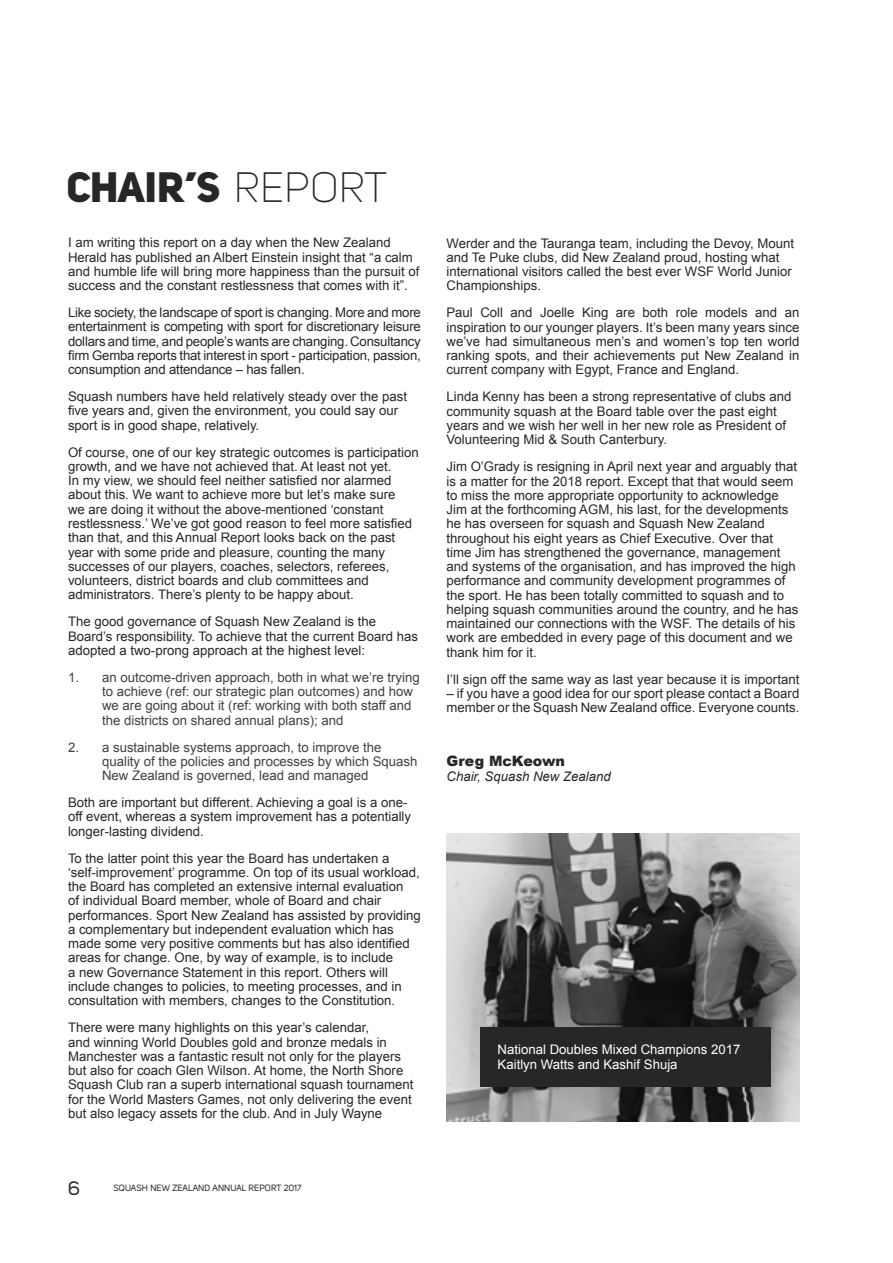
<style>
.page{position:relative;width:893px;height:1263px;background:#fff}
.page>*{position:absolute;margin:0;border:0;box-sizing:border-box;transform-origin:0 0}
.t1{font:42px "Uni Sans Heavy";letter-spacing:-.01em;color:#252729}
.t2{font:19.5px "Uni Sans Regular";color:#292829}
.t3{font:900 14.25px "Arial";color:#252729}
.t4{font:13.2px/14.2px "Arial";color:#252729}
.t5{font:13.2px/14.2px "Arial";color:#414042}
.t6{font:13.2px/15px "Arial";color:#fff}
.t7{font:italic 13.2px "Arial";color:#252729}
.t8{font:9px "Uni Sans Regular";color:#252729}
.s1{font-family:"Uni Sans Light"}
</style>
<div class="page">
<img style="left:446px;top:833px;width:353px;height:288px">
<div style="left:481px;top:1027px;width:290px;height:60px;background:#252729"></div>
<h1 class="t1" style="left:68px;top:162px;width:321px">CHAIR’S <span class="s1">REPORT</span></h1>
<p class="t4" style="left:68px;top:236px;width:353px">I am writing this report on a day when the New Zealand Herald has published an Albert Einstein insight that “a calm and humble life will bring more happiness than the pursuit of success and the constant restlessness that comes with it”.</p>
<p class="t4" style="left:68px;top:305px;width:354px;text-align:justify">Like society, the landscape of sport is changing. More and more entertainment is competing with sport for discretionary leisure dollars and time, and people’s wants are changing. Consultancy firm Gemba reports that interest in sport - participation, passion, consumption and attendance – has fallen.</p>
<p class="t4" style="left:68px;top:390px;width:340px">Squash numbers have held relatively steady over the past five years and, given the environment, you could say our sport is in good shape, relatively.</p>
<p class="t4" style="left:68px;top:445px;width:352px">Of course, one of our key strategic outcomes is participation growth, and we have not achieved that. At least not yet.<br>In my view, we should feel neither satisfied nor alarmed about this. We want to achieve more but let’s make sure<br>we are doing it without the above-mentioned ‘constant restlessness.’ We’ve got good reason to feel more satisfied than that, and this Annual Report looks back on the past year with some pride and pleasure, counting the many successes of our players, coaches, selectors, referees, volunteers, district boards and club committees and administrators. There’s plenty to be happy about.</p>
<p class="t4" style="left:68px;top:615px;width:351px">The good governance of Squash New Zealand is the<br>Board’s responsibility. To achieve that the current Board has adopted a two-prong approach at the highest level:</p>
<p class="t5" style="left:102px;top:670px;width:319px;text-indent:-34px">1. an outcome-driven approach, both in what we’re trying to achieve (ref: our strategic plan outcomes) and how we are going about it (ref: working with both staff and the districts on shared annual plans); and</p>
<p class="t5" style="left:102px;top:740px;width:317px;text-indent:-34px">2. a sustainable systems approach, to improve the quality of the policies and processes by which Squash<br>New Zealand is governed, lead and managed</p>
<p class="t4" style="left:68px;top:795px;width:345px">Both are important but different. Achieving a goal is a one&shy;off event, whereas a system improvement has a potentially longer-lasting dividend.</p>
<p class="t4" style="left:68px;top:851px;width:354px">To the latter point this year the Board has undertaken a ‘self-improvement’ programme. On top of its usual workload, the Board has completed an extensive internal evaluation<br>of individual Board member, whole of Board and chair performances. Sport New Zealand has assisted by providing a complementary but independent evaluation which has made some very positive comments but has also identified areas for change. One, by way of example, is to include<br>a new Governance Statement in this report. Others will include changes to policies, to meeting processes, and in consultation with members, changes to the Constitution.</p>
<p class="t4" style="left:68px;top:1021px;width:347px">There were many highlights on this year’s calendar,<br>and winning World Doubles gold and bronze medals in Manchester was a fantastic result not only for the players but also for coach Glen Wilson. At home, the North Shore Squash Club ran a superb international squash tournament for the World Masters Games, not only delivering the event but also legacy assets for the club. And in July Wayne</p>
<h2 class="t2" style="left:68px;top:1176px;width:14px">6</h2>
<p class="t8" style="left:114px;top:1182px;width:190px">SQUASH NEW ZEALAND ANNUAL REPORT 2017</p>
<p class="t4" style="left:446px;top:236px;width:349px">Werder and the Tauranga team, including the Devoy, Mount and Te Puke clubs, did New Zealand proud, hosting what international visitors called the best ever WSF World Junior Championships.</p>
<p class="t4" style="left:446px;top:306px;width:354px;text-align:justify">Paul Coll and Joelle King are both role models and an inspiration to our younger players. It’s been many years since we’ve had simultaneous men’s and women’s top ten world ranking spots, and their achievements put New Zealand in current company with Egypt, France and England.</p>
<p class="t4" style="left:446px;top:390px;width:346px">Linda Kenny has been a strong representative of clubs and community squash at the Board table over the past eight years and we wish her well in her new role as President of Volunteering Mid &amp; South Canterbury.</p>
<p class="t4" style="left:446px;top:460px;width:353px">Jim O’Grady is resigning in April next year and arguably that is a matter for the 2018 report. Except that that would seem to miss the more appropriate opportunity to acknowledge Jim at the forthcoming AGM, his last, for the developments he has overseen for squash and Squash New Zealand throughout his eight years as Chief Executive. Over that time Jim has strengthened the governance, management and systems of the organisation, and has improved the high performance and community development programmes of the sport. He has been totally committed to squash and to helping squash communities around the country, and he has maintained our connections with the WSF. The details of his work are embedded in every page of this document and we thank him for it.</p>
<p class="t4" style="left:446px;top:672px;width:354px">I’ll sign off the same way as last year because it is important</p>
<p class="t4" style="left:446px;top:686px;width:354px">– if you have a good idea for our sport please contact a Board member or the Squash New Zealand office. Everyone counts.</p>
<p class="t3" style="left:446px;top:750px;width:120px">Greg McKeown</p>
<p class="t7" style="left:446px;top:767px;width:166px">Chair, Squash New Zealand</p>
<p class="t6" style="left:498px;top:1042px;width:244px">National Doubles Mixed Champions 2017<br>Kaitlyn Watts and Kashif Shuja</p>
</div>
